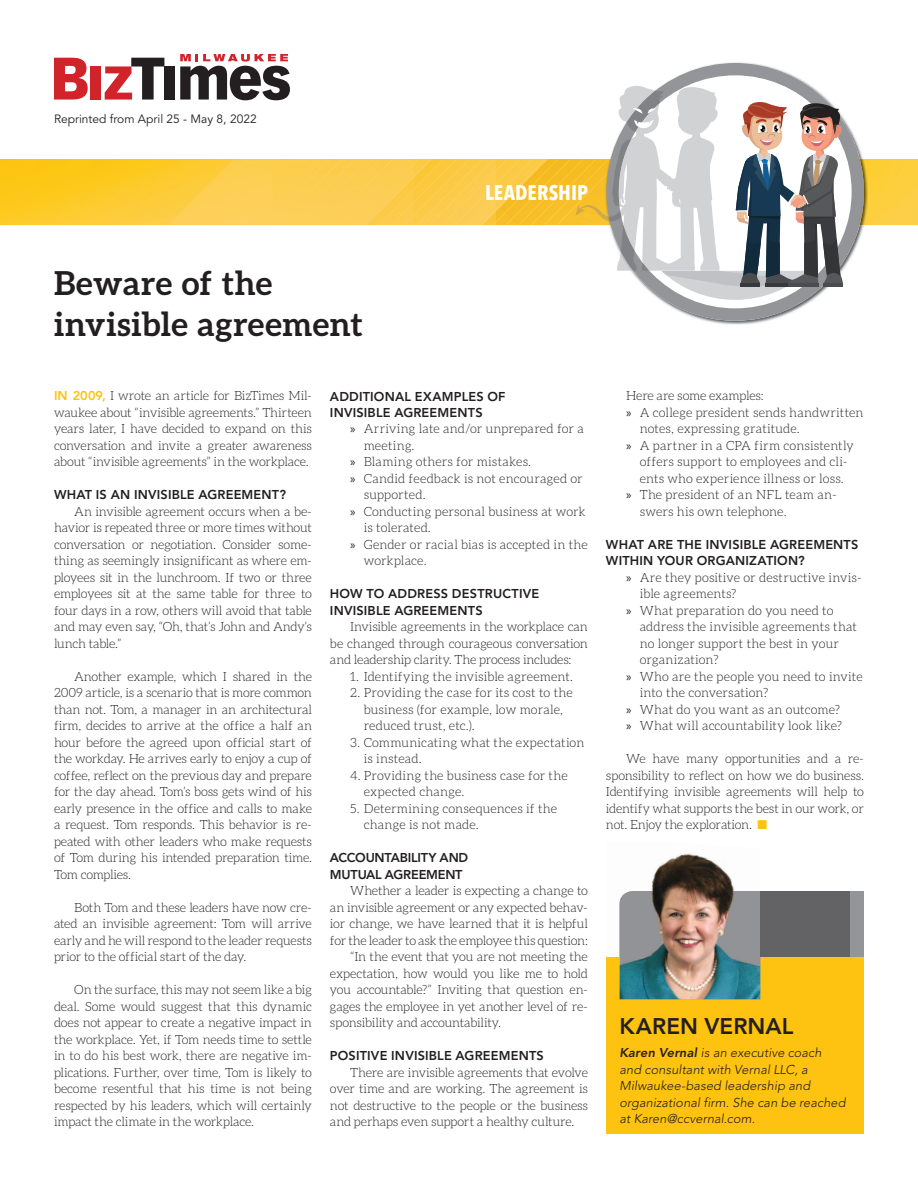
<style>
.page{position:relative;width:918px;height:1188px;background:#fff}
.page>*{position:absolute;margin:0;border:0;box-sizing:border-box;transform-origin:0 0}
.t1{font:700 33px/41.2px "Aleo";letter-spacing:.02em;color:#231f20}
.t2{font:800 22.5px "Avenir LT Std";color:#231f20}
.t3{font:700 condensed 21px "Avenir Next LT Pro";color:#fff}
.t4{font:300 12.75px/16.5px "Aleo";color:#231f20;text-align:justify}
.t5{font:800 12.75px/16.5px "Avenir LT Std";letter-spacing:.015em;color:#231f20}
.t6{font:italic 300 12.75px/16.5px "Avenir LT Std";letter-spacing:.01em;color:#231f20}
.t7{font:300 12.75px "Aleo";letter-spacing:-.025em;color:#231f20}
.t8{font:300 12.75px "Aleo";letter-spacing:-.02em;color:#231f20}
.t9{font:800 12.75px/16.5px "Avenir LT Std";letter-spacing:-.015em;color:#231f20}
.t10{font:300 12.75px "Aleo";letter-spacing:.02em;color:#231f20}
.t11{font:12px "Avenir LT Std";color:#231f20}
.s1{font-family:"Avenir LT Std";font-weight:800;color:#fec210}
.s2{font-family:"Myriad Pro";font-weight:400}
.s3{color:#fec210}
.s4{font-weight:800}
</style>
<div class="page">
<img style="left:0;top:159px;width:918px;height:66px">
<svg style="left:850px;top:891px;width:14px;height:66px"></svg>
<img style="left:651px;top:853px;width:83px;height:38px">
<img style="left:619px;top:891px;width:141px;height:66px">
<div style="left:760px;top:891px;width:90px;height:66px;background:#636366"></div>
<svg style="left:606px;top:957px;width:258px;height:177px;background:#e9ba20"></svg>
<svg style="left:54px;top:58px;width:34px;height:42px"></svg>
<div style="left:90px;top:67px;width:11px;height:33px;background:#d1232a"></div>
<svg style="left:105px;top:58px;width:59px;height:42px"></svg>
<div style="left:164px;top:67px;width:10px;height:33px;background:#231f20"></div>
<svg style="left:180px;top:54px;width:110px;height:46px"></svg>
<svg style="left:660px;top:63px;width:204px;height:258px"></svg>
<img style="left:630px;top:86px;width:13px;height:1px">
<img style="left:575px;top:204px;width:30px;height:16px">
<svg style="left:605px;top:87px;width:238px;height:213px"></svg>
<p class="t11" style="left:54px;top:112px;width:204px">Reprinted from April 25 - May 8, 2022</p>
<h3 class="t3" style="left:485px;top:180px;width:104px">LEADERSHIP</h3>
<h1 class="t1" style="left:54px;top:264px;width:310px">Beware of the invisible agreement</h1>
<p class="t4" style="left:54px;top:388px;width:260px"><span class="s1">IN 2009,</span> I wrote an article for BizTimes Mil&shy;waukee about “invisible agreements.” Thirteen years later, I have decided to expand on this conversation and invite a greater awareness about “invisible agreements” in the workplace.</p>
<p class="t5" style="left:54px;top:487px;width:234px">WHAT IS AN INVISIBLE AGREEMENT?</p>
<p class="t4" style="left:54px;top:503px;width:260px;text-indent:20px">An invisible agreement occurs when a be&shy;havior is repeated three or more times without conversation or negotiation. Consider some&shy;thing as seemingly insignificant as where em&shy;ployees sit in the lunchroom. If two or three employees sit at the same table for three to four days in a row, others will avoid that table and may even say, “Oh, that’s John and Andy’s lunch table.”</p>
<p class="t4" style="left:54px;top:668px;width:260px;text-indent:20px">Another example, which I shared in the 2009 article, is a scenario that is more common than not. Tom, a manager in an architectural firm, decides to arrive at the office a half an hour before the agreed upon official start of the workday. He arrives early to enjoy a cup of coffee, reflect on the previous day and prepare for the day ahead. Tom’s boss gets wind of his early presence in the office and calls to make a request. Tom responds. This behavior is re&shy;peated with other leaders who make requests of Tom during his intended preparation time.<br>Tom complies.</p>
<p class="t4" style="left:54px;top:899px;width:259px;text-indent:20px">Both Tom and these leaders have now cre&shy;ated an invisible agreement: Tom will arrive early and he will respond to the leader requests prior to the official start of the day.</p>
<p class="t4" style="left:54px;top:982px;width:259px;text-indent:20px">On the surface, this may not seem like a big deal. Some would suggest that this dynamic does not appear to create a negative impact in the workplace. Yet, if Tom needs time to settle in to do his best work, there are negative im&shy;plications. Further, over time, Tom is likely to become resentful that his time is not being respected by his leaders, which will certainly impact the climate in the workplace.</p>
<p class="t5" style="left:330px;top:388px;width:177px">ADDITIONAL EXAMPLES OF<br>INVISIBLE AGREEMENTS</p>
<p class="t4" style="left:350px;top:421px;width:235px"><span class="s2">»</span> Arriving late and/or unprepared for a</p>
<p class="t10" style="left:364px;top:439px;width:52px">meeting.</p>
<p class="t4" style="left:350px;top:454px;width:183px"><span class="s2">»</span> Blaming others for mistakes.</p>
<p class="t4" style="left:350px;top:470px;width:234px"><span class="s2">»</span> Candid feedback is not encouraged or</p>
<p class="t4" style="left:364px;top:487px;width:63px">supported.</p>
<p class="t4" style="left:350px;top:503px;width:237px"><span class="s2">»</span> Conducting personal business at work</p>
<p class="t4" style="left:364px;top:520px;width:69px">is tolerated.</p>
<p class="t4" style="left:350px;top:536px;width:239px"><span class="s2">»</span> Gender or racial bias is accepted in the</p>
<p class="t4" style="left:364px;top:553px;width:64px">workplace.</p>
<p class="t5" style="left:330px;top:586px;width:211px">HOW TO ADDRESS DESTRUCTIVE<br>INVISIBLE AGREEMENTS</p>
<p class="t4" style="left:330px;top:619px;width:259px;text-indent:20px">Invisible agreements in the workplace can be changed through courageous conversation and leadership clarity. The process includes:</p>
<p class="t4" style="left:350px;top:668px;width:224px">1. Identifying the invisible agreement.</p>
<p class="t4" style="left:364px;top:685px;width:210px;text-align:left;text-indent:-14px">2. Providing the case for its cost to the business (for example, low morale, reduced trust, etc.).</p>
<p class="t4" style="left:364px;top:734px;width:222px;text-indent:-14px">3. Communicating what the expectation is instead.</p>
<p class="t4" style="left:364px;top:767px;width:205px;text-indent:-14px">4. Providing the business case for the expected change.</p>
<p class="t4" style="left:364px;top:800px;width:195px;text-indent:-14px">5. Determining consequences if the change is not made.</p>
<p class="t9" style="left:330px;top:850px;width:140px">ACCOUNTABILITY AND<br>MUTUAL AGREEMENT</p>
<p class="t4" style="left:350px;top:883px;width:239px">Whether a leader is expecting a change to</p>
<p class="t4" style="left:330px;top:899px;width:259px">an invisible agreement or any expected behav-</p>
<p class="t4" style="left:330px;top:916px;width:259px">ior change, we have learned that it is helpful</p>
<p class="t7" style="left:330px;top:934px;width:259px">for the leader to ask the employee this question:</p>
<p class="t4" style="left:350px;top:949px;width:239px">“In the event that you are not meeting the</p>
<p class="t7" style="left:330px;top:967px;width:259px">expectation, how would you like me to hold</p>
<p class="t4" style="left:330px;top:982px;width:259px">you accountable?” Inviting that question en-</p>
<p class="t8" style="left:330px;top:1000px;width:259px">gages the employee in yet another level of re-</p>
<p class="t4" style="left:330px;top:1015px;width:173px">sponsibility and accountability.</p>
<p class="t5" style="left:330px;top:1048px;width:215px">POSITIVE INVISIBLE AGREEMENTS</p>
<p class="t4" style="left:330px;top:1064px;width:260px;text-indent:20px">There are invisible agreements that evolve over time and are working. The agreement is not destructive to the people or the business and perhaps even support a healthy culture.</p>
<p class="t7" style="left:626px;top:389px;width:139px">Here are some examples:</p>
<p class="t4" style="left:626px;top:404px;width:239px"><span class="s2">»</span> A college president sends handwritten</p>
<p class="t4" style="left:640px;top:421px;width:162px">notes, expressing gratitude.</p>
<p class="t4" style="left:626px;top:437px;width:229px"><span class="s2">»</span> A partner in a CPA firm consistently</p>
<p class="t4" style="left:640px;top:454px;width:209px">offers support to employees and cli-</p>
<p class="t4" style="left:640px;top:470px;width:206px">ents who experience illness or loss.</p>
<p class="t4" style="left:626px;top:487px;width:212px"><span class="s2">»</span> The president of an NFL team an-</p>
<p class="t4" style="left:640px;top:503px;width:148px">swers his own telephone.</p>
<p class="t5" style="left:606px;top:536px;width:254px">WHAT ARE THE INVISIBLE AGREEMENTS<br>WITHIN YOUR ORGANIZATION?</p>
<p class="t4" style="left:626px;top:569px;width:237px"><span class="s2">»</span> Are they positive or destructive invis-</p>
<p class="t4" style="left:640px;top:586px;width:98px">ible agreements?</p>
<p class="t4" style="left:626px;top:602px;width:209px"><span class="s2">»</span> What preparation do you need to</p>
<p class="t4" style="left:640px;top:619px;width:219px">address the invisible agreements that</p>
<p class="t4" style="left:640px;top:635px;width:201px">no longer support the best in your</p>
<p class="t4" style="left:640px;top:652px;width:80px">organization?</p>
<p class="t4" style="left:626px;top:668px;width:238px"><span class="s2">»</span> Who are the people you need to invite</p>
<p class="t4" style="left:640px;top:685px;width:130px">into the conversation?</p>
<p class="t4" style="left:626px;top:701px;width:215px"><span class="s2">»</span> What do you want as an outcome?</p>
<p class="t4" style="left:626px;top:718px;width:217px"><span class="s2">»</span> What will accountability look like?</p>
<p class="t4" style="left:606px;top:751px;width:259px;text-indent:20px">We have many opportunities and a re&shy;sponsibility to reflect on how we do business.<br>Identifying invisible agreements will help to identify what supports the best in our work, or not. Enjoy the exploration. <span class="s3">■</span></p>
<h2 class="t2" style="left:620px;top:1013px;width:175px">KAREN VERNAL</h2>
<p class="t6" style="left:620px;top:1045px;width:228px"><span class="s4">Karen Vernal</span> is an executive coach and consultant with Vernal LLC, a Milwaukee-based leadership and organizational firm. She can be reached at Karen@ccvernal.com.</p>
</div>
